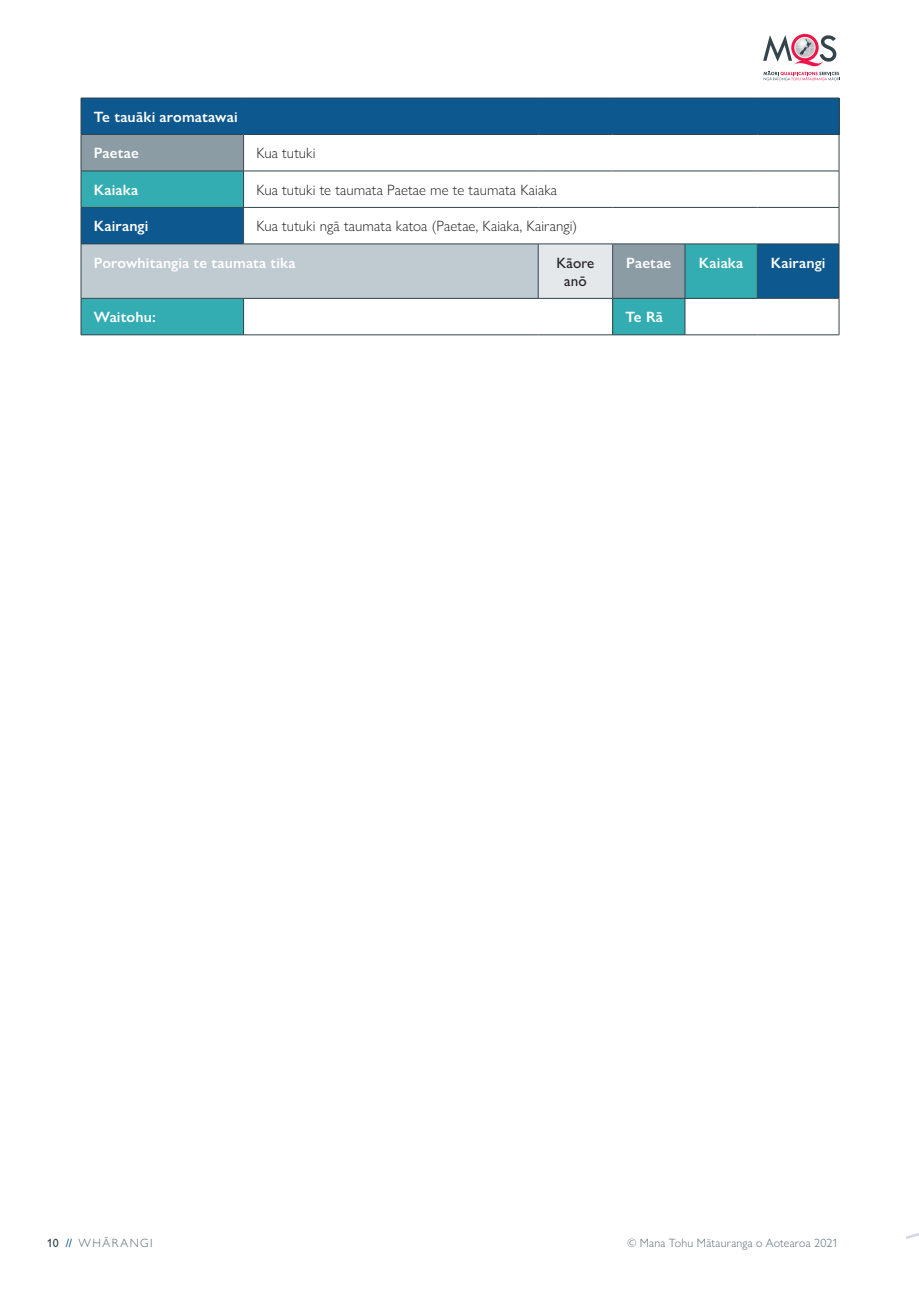
<style>
.page{position:relative;width:919px;height:1289px;background:#fff}
.page>*{position:absolute;margin:0;border:0;box-sizing:border-box;transform-origin:0 0}
.t1{font:300 15px "Gill Sans Nova";letter-spacing:.005em;color:#231f20}
.t2{font:600 15px "Gill Sans Nova";letter-spacing:.01em;color:#fff}
.t3{font:500 15px/18px "Gill Sans Nova";letter-spacing:.01em;color:#231f20;text-align:center}
.t4{font:300 12px "Gill Sans Nova";letter-spacing:.015em;color:#586a73}
.t5{font:300 12px "Gill Sans Nova";letter-spacing:.125em;color:#586a73}
.s1{font-weight:500;color:#33444d}
.s2{font-weight:500;color:#0d588e}
</style>
<div class="page">
<svg style="left:906px;top:1233px;width:12px;height:6px"></svg>
<svg style="left:763px;top:34px;width:77px;height:46px"></svg>
<div style="left:81px;top:98px;width:758px;height:36px;background:#0d588e"></div>
<div style="left:81px;top:207px;width:162px;height:37px;background:#0d588e"></div>
<div style="left:757px;top:244px;width:82px;height:54px;background:#0d588e"></div>
<div style="left:81px;top:134px;width:162px;height:37px;background:#8c9ca5"></div>
<div style="left:612px;top:244px;width:73px;height:54px;background:#8c9ca5"></div>
<div style="left:81px;top:171px;width:162px;height:36px;background:#33adb1"></div>
<div style="left:685px;top:244px;width:72px;height:54px;background:#33adb1"></div>
<div style="left:81px;top:298px;width:162px;height:37px;background:#33adb1"></div>
<div style="left:612px;top:298px;width:73px;height:37px;background:#33adb1"></div>
<div style="left:81px;top:244px;width:457px;height:54px;background:#c0cad1"></div>
<div style="left:538px;top:244px;width:74px;height:54px;background:#e4e8eb"></div>
<hr style="left:81px;top:98px;width:162px;height:1px;background:#33444d">
<hr style="left:81px;top:98px;width:1px;height:36px;background:#33444d">
<hr style="left:243px;top:98px;width:295px;height:1px;background:#33444d">
<hr style="left:538px;top:98px;width:74px;height:1px;background:#33444d">
<hr style="left:612px;top:98px;width:73px;height:1px;background:#33444d">
<hr style="left:685px;top:98px;width:72px;height:1px;background:#33444d">
<hr style="left:757px;top:98px;width:82px;height:1px;background:#33444d">
<hr style="left:838px;top:98px;width:1px;height:36px;background:#33444d">
<hr style="left:81px;top:134px;width:162px;height:1px;background:#33444d">
<hr style="left:81px;top:135px;width:1px;height:36px;background:#33444d">
<hr style="left:243px;top:134px;width:295px;height:1px;background:#33444d">
<hr style="left:243px;top:135px;width:1px;height:36px;background:#33444d">
<hr style="left:538px;top:134px;width:74px;height:1px;background:#33444d">
<hr style="left:612px;top:134px;width:73px;height:1px;background:#33444d">
<hr style="left:685px;top:134px;width:72px;height:1px;background:#33444d">
<hr style="left:757px;top:134px;width:82px;height:1px;background:#33444d">
<hr style="left:838px;top:135px;width:1px;height:36px;background:#33444d">
<hr style="left:81px;top:171px;width:162px;height:1px;background:#33444d">
<hr style="left:81px;top:171px;width:1px;height:36px;background:#33444d">
<hr style="left:243px;top:171px;width:295px;height:1px;background:#33444d">
<hr style="left:243px;top:171px;width:1px;height:36px;background:#33444d">
<hr style="left:538px;top:171px;width:74px;height:1px;background:#33444d">
<hr style="left:612px;top:171px;width:73px;height:1px;background:#33444d">
<hr style="left:685px;top:171px;width:72px;height:1px;background:#33444d">
<hr style="left:757px;top:171px;width:82px;height:1px;background:#33444d">
<hr style="left:838px;top:171px;width:1px;height:36px;background:#33444d">
<hr style="left:81px;top:207px;width:162px;height:1px;background:#33444d">
<hr style="left:81px;top:208px;width:1px;height:36px;background:#33444d">
<hr style="left:243px;top:207px;width:295px;height:1px;background:#33444d">
<hr style="left:243px;top:208px;width:1px;height:36px;background:#33444d">
<hr style="left:538px;top:207px;width:74px;height:1px;background:#33444d">
<hr style="left:612px;top:207px;width:73px;height:1px;background:#33444d">
<hr style="left:685px;top:207px;width:72px;height:1px;background:#33444d">
<hr style="left:757px;top:207px;width:82px;height:1px;background:#33444d">
<hr style="left:838px;top:208px;width:1px;height:36px;background:#33444d">
<hr style="left:81px;top:244px;width:162px;height:1px;background:#33444d">
<hr style="left:81px;top:244px;width:1px;height:54px;background:#33444d">
<hr style="left:243px;top:244px;width:295px;height:1px;background:#33444d">
<hr style="left:538px;top:244px;width:74px;height:1px;background:#33444d">
<hr style="left:538px;top:244px;width:1px;height:54px;background:#33444d">
<hr style="left:612px;top:244px;width:73px;height:1px;background:#33444d">
<hr style="left:612px;top:244px;width:1px;height:54px;background:#33444d">
<hr style="left:685px;top:244px;width:72px;height:1px;background:#33444d">
<hr style="left:684px;top:244px;width:1px;height:54px;background:#33444d">
<hr style="left:757px;top:244px;width:82px;height:1px;background:#33444d">
<hr style="left:757px;top:244px;width:1px;height:54px;background:#33444d">
<hr style="left:838px;top:244px;width:1px;height:54px;background:#33444d">
<hr style="left:81px;top:298px;width:162px;height:1px;background:#33444d">
<hr style="left:81px;top:298px;width:1px;height:36px;background:#33444d">
<hr style="left:243px;top:298px;width:295px;height:1px;background:#33444d">
<hr style="left:243px;top:298px;width:1px;height:36px;background:#33444d">
<hr style="left:538px;top:298px;width:74px;height:1px;background:#33444d">
<hr style="left:612px;top:298px;width:73px;height:1px;background:#33444d">
<hr style="left:612px;top:298px;width:1px;height:36px;background:#33444d">
<hr style="left:685px;top:298px;width:72px;height:1px;background:#33444d">
<hr style="left:684px;top:298px;width:1px;height:36px;background:#33444d">
<hr style="left:757px;top:298px;width:82px;height:1px;background:#33444d">
<hr style="left:838px;top:298px;width:1px;height:36px;background:#33444d">
<hr style="left:81px;top:334px;width:162px;height:1px;background:#33444d">
<hr style="left:243px;top:334px;width:295px;height:1px;background:#33444d">
<hr style="left:538px;top:334px;width:74px;height:1px;background:#33444d">
<hr style="left:612px;top:334px;width:73px;height:1px;background:#33444d">
<hr style="left:685px;top:334px;width:72px;height:1px;background:#33444d">
<hr style="left:757px;top:334px;width:82px;height:1px;background:#33444d">
<p class="t2" style="left:94px;top:107px;width:145px">Te tauāki aromatawai</p>
<p class="t2" style="left:94px;top:144px;width:46px">Paetae</p>
<p class="t1" style="left:256px;top:144px;width:61px">Kua tutuki</p>
<p class="t2" style="left:94px;top:180px;width:46px">Kaiaka</p>
<p class="t1" style="left:256px;top:180px;width:302px">Kua tutuki te taumata Paetae me te taumata Kaiaka</p>
<p class="t2" style="left:94px;top:217px;width:56px">Kairangi</p>
<p class="t1" style="left:256px;top:217px;width:322px">Kua tutuki ngā taumata katoa (Paetae, Kaiaka, Kairangi)</p>
<p class="t2" style="left:94px;top:253px;width:203px">Porowhitangia te taumata tika</p>
<p class="t3" style="left:556px;top:253px;width:40px">Kāore anō</p>
<p class="t2" style="left:626px;top:253px;width:46px">Paetae</p>
<p class="t2" style="left:699px;top:253px;width:46px">Kaiaka</p>
<p class="t2" style="left:770px;top:253px;width:56px">Kairangi</p>
<p class="t2" style="left:94px;top:308px;width:63px">Waitohu:</p>
<p class="t2" style="left:625px;top:308px;width:39px">Te Rā</p>
<p class="t5" style="left:47px;top:1235px;width:107px"><span class="s1">10</span> <span class="s2">//</span> WHĀRANGI</p>
<p class="t4" style="left:627px;top:1235px;width:213px">© Mana Tohu Mātauranga o Aotearoa 2021</p>
</div>
